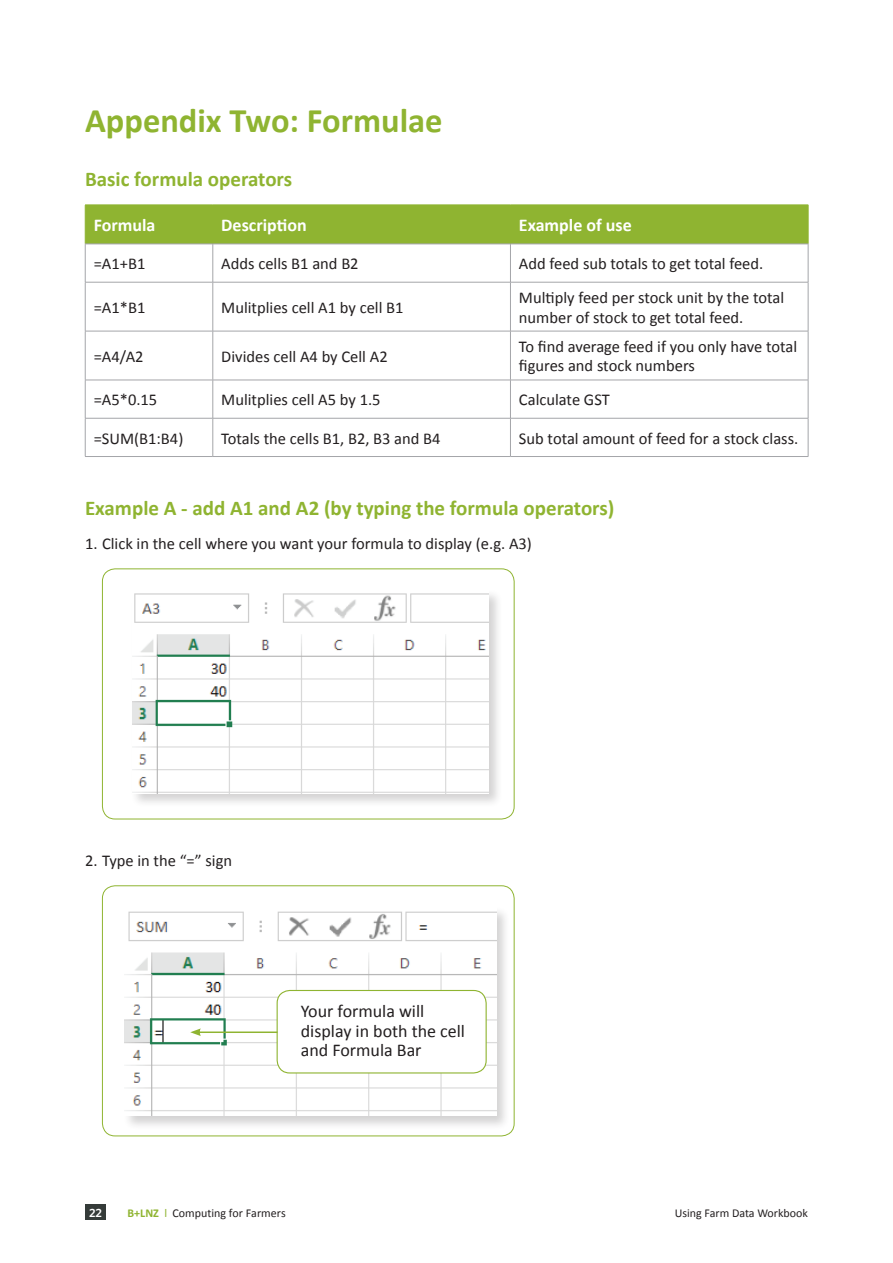
<style>
.page{position:relative;width:893px;height:1263px;background:#fff}
.page>*{position:absolute;margin:0;border:0;box-sizing:border-box;transform-origin:0 0}
.t1{font:700 34.5px "Calibri";color:#8fb431}
.t2{font:700 21px "Calibri";color:#8fb431}
.t3{font:18px/19.5px "Calibri";color:#231f20}
.t4{font:700 18px "Calibri";color:#fff}
.t5{font:16.5px/19.5px "Calibri";color:#231f20}
.t6{font:12px "Calibri";color:#231f20}
.t7{font:600 12px "Whitney";color:#fff}
.s1{font-weight:700;color:#8fb431}
.s2{color:#8fb431}
</style>
<div class="page">
<div style="left:85px;top:1204px;width:21px;height:16px;background:#353b39"></div>
<div style="left:86px;top:206px;width:722px;height:38px;background:#8fb431"></div>
<hr style="left:213px;top:205px;width:1px;height:39px;background:#8fb431">
<hr style="left:510px;top:205px;width:1px;height:39px;background:#8fb431">
<hr style="left:213px;top:244px;width:1px;height:38px;background:#a4a5a9">
<hr style="left:510px;top:244px;width:1px;height:38px;background:#a4a5a9">
<hr style="left:85px;top:282px;width:128px;height:1px;background:#a4a5a9">
<hr style="left:213px;top:282px;width:297px;height:1px;background:#a4a5a9">
<hr style="left:213px;top:282px;width:1px;height:49px;background:#a4a5a9">
<hr style="left:510px;top:282px;width:298px;height:1px;background:#a4a5a9">
<hr style="left:510px;top:282px;width:1px;height:49px;background:#a4a5a9">
<hr style="left:85px;top:331px;width:128px;height:1px;background:#a4a5a9">
<hr style="left:213px;top:331px;width:297px;height:1px;background:#a4a5a9">
<hr style="left:213px;top:331px;width:1px;height:49px;background:#a4a5a9">
<hr style="left:510px;top:331px;width:298px;height:1px;background:#a4a5a9">
<hr style="left:510px;top:331px;width:1px;height:49px;background:#a4a5a9">
<hr style="left:85px;top:380px;width:128px;height:1px;background:#a4a5a9">
<hr style="left:213px;top:380px;width:297px;height:1px;background:#a4a5a9">
<hr style="left:213px;top:380px;width:1px;height:38px;background:#a4a5a9">
<hr style="left:510px;top:380px;width:298px;height:1px;background:#a4a5a9">
<hr style="left:510px;top:380px;width:1px;height:38px;background:#a4a5a9">
<hr style="left:85px;top:418px;width:128px;height:1px;background:#a4a5a9">
<hr style="left:213px;top:418px;width:297px;height:1px;background:#a4a5a9">
<hr style="left:213px;top:418px;width:1px;height:38px;background:#a4a5a9">
<hr style="left:510px;top:418px;width:298px;height:1px;background:#a4a5a9">
<hr style="left:510px;top:418px;width:1px;height:38px;background:#a4a5a9">
<hr style="left:85px;top:205px;width:128px;height:1px;background:#8fb431">
<hr style="left:85px;top:205px;width:1px;height:39px;background:#8fb431">
<hr style="left:213px;top:205px;width:297px;height:1px;background:#8fb431">
<hr style="left:510px;top:205px;width:298px;height:1px;background:#8fb431">
<hr style="left:808px;top:205px;width:1px;height:39px;background:#8fb431">
<hr style="left:85px;top:244px;width:128px;height:1px;background:#a4a5a9">
<hr style="left:85px;top:244px;width:1px;height:38px;background:#a4a5a9">
<hr style="left:213px;top:244px;width:297px;height:1px;background:#a4a5a9">
<hr style="left:510px;top:244px;width:298px;height:1px;background:#a4a5a9">
<hr style="left:808px;top:244px;width:1px;height:38px;background:#a4a5a9">
<hr style="left:85px;top:282px;width:1px;height:49px;background:#a4a5a9">
<hr style="left:808px;top:282px;width:1px;height:49px;background:#a4a5a9">
<hr style="left:85px;top:331px;width:1px;height:49px;background:#a4a5a9">
<hr style="left:808px;top:331px;width:1px;height:49px;background:#a4a5a9">
<hr style="left:85px;top:380px;width:1px;height:38px;background:#a4a5a9">
<hr style="left:808px;top:380px;width:1px;height:38px;background:#a4a5a9">
<hr style="left:85px;top:418px;width:1px;height:38px;background:#a4a5a9">
<hr style="left:808px;top:418px;width:1px;height:38px;background:#a4a5a9">
<hr style="left:85px;top:456px;width:128px;height:1px;background:#a4a5a9">
<hr style="left:213px;top:456px;width:297px;height:1px;background:#a4a5a9">
<hr style="left:510px;top:456px;width:298px;height:1px;background:#a4a5a9">
<div style="left:130px;top:589px;width:373px;height:219px;background:#231f20;opacity:.2"></div>
<img style="left:132px;top:591px;width:357px;height:202px">
<div style="left:102px;top:568px;width:412px;height:251px;border:1px solid #8fb431;border-radius:13px"></div>
<div style="left:123px;top:906px;width:387px;height:225px;background:#231f20;opacity:.2"></div>
<img style="left:125px;top:908px;width:371px;height:208px">
<div style="left:277px;top:990px;width:209px;height:83px;background:#fff;border-radius:13px"></div>
<div style="left:277px;top:990px;width:210px;height:83px;border:1px solid #8fb431;border-radius:13px"></div>
<hr style="left:198px;top:1031px;width:79px;height:2px;background:#8fb431">
<svg style="left:190px;top:1028px;width:11px;height:8px"></svg>
<div style="left:102px;top:885px;width:412px;height:251px;border:1px solid #8fb431;border-radius:13px"></div>
<h1 class="t1" style="left:85px;top:99px;width:359px">Appendix Two: Formulae</h1>
<p class="t2" style="left:85px;top:166px;width:209px">Basic formula operators</p>
<p class="t4" style="left:94px;top:214px;width:63px">Formula</p>
<p class="t4" style="left:221px;top:214px;width:87px">Description</p>
<p class="t4" style="left:519px;top:214px;width:114px">Example of use</p>
<p class="t5" style="left:94px;top:253px;width:53px">=A1+B1</p>
<p class="t5" style="left:221px;top:253px;width:139px">Adds cells B1 and B2</p>
<p class="t5" style="left:519px;top:253px;width:246px">Add feed sub totals to get total feed.</p>
<p class="t5" style="left:94px;top:297px;width:53px">=A1*B1</p>
<p class="t5" style="left:221px;top:297px;width:184px">Mulitplies cell A1 by cell B1</p>
<p class="t5" style="left:519px;top:287px;width:267px">Multiply feed per stock unit by the total number of stock to get total feed.</p>
<p class="t5" style="left:94px;top:346px;width:51px">=A4/A2</p>
<p class="t5" style="left:221px;top:346px;width:168px">Divides cell A4 by Cell A2</p>
<p class="t5" style="left:519px;top:336px;width:280px">To find average feed if you only have total figures and stock numbers</p>
<p class="t5" style="left:94px;top:389px;width:65px">=A5*0.15</p>
<p class="t5" style="left:221px;top:389px;width:161px">Mulitplies cell A5 by 1.5</p>
<p class="t5" style="left:519px;top:389px;width:92px">Calculate GST</p>
<p class="t5" style="left:94px;top:428px;width:91px">=SUM(B1:B4)</p>
<p class="t5" style="left:221px;top:428px;width:221px">Totals the cells B1, B2, B3 and B4</p>
<p class="t5" style="left:519px;top:428px;width:281px">Sub total amount of feed for a stock class.</p>
<p class="t2" style="left:85px;top:495px;width:531px">Example A - add A1 and A2 (by typing the formula operators)</p>
<p class="t5" style="left:85px;top:533px;width:448px">1. Click in the cell where you want your formula to display (e.g. A3)</p>
<p class="t5" style="left:85px;top:850px;width:149px">2. Type in the “=” sign</p>
<p class="t3" style="left:301px;top:1000px;width:166px">Your formula will display in both the cell and Formula Bar</p>
<p class="t7" style="left:89px;top:1205px;width:14px">22</p>
<p class="t6" style="left:128px;top:1205px;width:160px"><span class="s1">B+LNZ</span> <span class="s2">l</span> Computing for Farmers</p>
<p class="t6" style="left:675px;top:1205px;width:135px">Using Farm Data Workbook</p>
</div>
